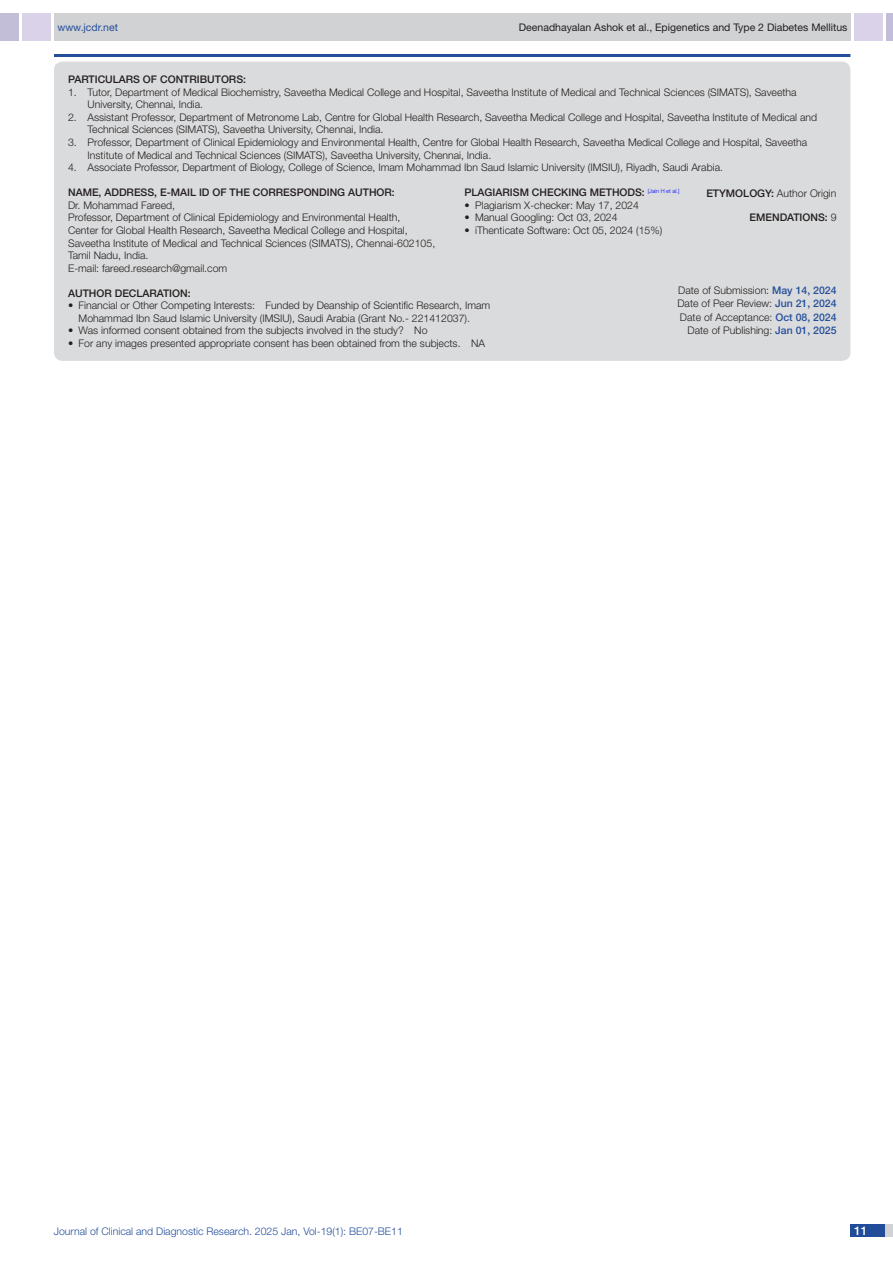
<style>
.page{position:relative;width:893px;height:1263px;background:#fff}
.page>*{position:absolute;margin:0;border:0;box-sizing:border-box;transform-origin:0 0}
.t1{font:500 12px "Helvetica Neue";color:#fff}
.Partic_Contri_Txt{font:300 10.5px/12.6px "Helvetica Neue";color:#231f20}
.Partic_Contri_Head{font:500 10.5px "Helvetica Neue";color:#231f20}
.tb_txt{font:300 10.5px "Helvetica Neue";color:#231f20}
.t2{font:300 10.5px "Helvetica Neue";color:#244e9b}
.t3{font:10.5px "Helvetica Neue";color:#231f20}
.Partic_Contri_Head-2{font:300 10.5px "Helvetica Neue";color:#231f20}
.t4{font:10.5px "Helvetica Neue";color:#244e9b}
.s1{font-weight:500}
.s2{font-weight:300}
.s3{font-weight:500;color:#244e9b}
</style>
<div class="page">
<div style="left:54px;top:13px;width:796px;height:28px;background:#d1d2d4"></div>
<div style="left:0;top:13px;width:19px;height:28px;background:#c2bed7"></div>
<div style="left:22px;top:13px;width:29px;height:28px;background:#d9d2e8"></div>
<div style="left:886px;top:13px;width:7px;height:28px;background:#c2bed7"></div>
<div style="left:854px;top:13px;width:29px;height:28px;background:#d9d2e8"></div>
<div style="left:850px;top:1224px;width:43px;height:13px;background:#d1d2d4"></div>
<div style="left:850px;top:1224px;width:35px;height:13px;background:#214c99"></div>
<hr style="left:54px;top:54px;width:796px;height:3px;background:#244e9b">
<div style="left:54px;top:62px;width:796px;height:299px;background:#dadbdc;border-radius:9px"></div>
<p class="t4" style="left:57px;top:21px;width:62px">www.jcdr.net</p>
<p class="t3" style="left:519px;top:21px;width:330px">Deenadhayalan Ashok et al., Epigenetics and Type 2 Diabetes Mellitus</p>
<p class="Partic_Contri_Head" style="left:68px;top:73px;width:45px">PARTICULAR</p>
<p class="Partic_Contri_Head" style="left:133px;top:73px;width:114px">S OF CONTRI BUTORS:</p>
<p class="Partic_Contri_Txt" style="left:88px;top:85px;width:711px;text-indent:-20px">1. Tutor, Department of Medical Biochemistry, Saveetha Medical College and Hospital, Saveetha Institute of Medical and Technical Sciences (SIMATS), Saveetha<br>University, Chennai, India.</p>
<p class="Partic_Contri_Txt" style="left:88px;top:110px;width:731px;text-indent:-20px">2. Assistant Professor, Department of Metronome Lab, Centre for Global Health Research, Saveetha Medical College and Hospital, Saveetha Institute of Medical and<br>Technical Sciences (SIMATS), Saveetha University, Chennai, India.</p>
<p class="Partic_Contri_Txt" style="left:88px;top:136px;width:721px;text-indent:-20px">3. Professor, Department of Clinical Epidemiology and Environmental Health, Centre for Global Health Research, Saveetha Medical College and Hospital, Saveetha<br>Institute of Medical and Technical Sciences (SIMATS), Saveetha University, Chennai, India.</p>
<p class="Partic_Contri_Txt" style="left:68px;top:161px;width:656px">4. Associate Professor, Department of Biology, College of Science, Imam Mohammad Ibn Saud Islamic University (IMSIU), Riyadh, Saudi Arabia.</p>
<p class="Partic_Contri_Head" style="left:465px;top:186px;width:34px">PLAGIARI</p>
<p class="Partic_Contri_Head" style="left:513px;top:186px;width:168px">SM CHECKING METHODS: <sup>[Jain</sup> <sup>H</sup> <sup>et</sup> <sup>al.]</sup></p>
<p class="tb_txt" style="left:465px;top:199px;width:176px">• Plagiarism X-checker: May 17, 2024</p>
<p class="tb_txt" style="left:465px;top:211px;width:154px">• Manual Googling: Oct 03, 2024</p>
<p class="tb_txt" style="left:465px;top:224px;width:199px">• iThenticate Software: Oct 05, 2024 (15%)</p>
<p class="Partic_Contri_Head" style="left:68px;top:186px;width:119px">NAME, ADDRESS, E-MAIL</p>
<p class="Partic_Contri_Head" style="left:199px;top:186px;width:70px">ID OF THE CORRE</p>
<p class="Partic_Contri_Head" style="left:290px;top:186px;width:88px">SPON DING AUTHOR</p>
<p class="Partic_Contri_Head" style="left:392px;top:186px;width:4px">:</p>
<p class="Partic_Contri_Txt" style="left:68px;top:198px;width:108px">Dr. Mohammad Fareed,</p>
<p class="Partic_Contri_Txt" style="left:68px;top:211px;width:369px">Professor, Department of Clinical Epidemiology and Environmental Health,<br>Center for Global Health Research, Saveetha Medical College and Hospital, Saveetha Institute of Medical and Technical Sciences (SIMATS), Chennai-602105, Tamil Nadu, India.</p>
<p class="Partic_Contri_Txt" style="left:68px;top:261px;width:161px">E-mail: fareed.research@gmail.com</p>
<p class="Partic_Contri_Head-2" style="left:706px;top:187px;width:132px"><span class="s1">ETYMOLOGY:</span> Author Origin</p>
<p class="Partic_Contri_Head" style="left:750px;top:211px;width:88px">EM ENDATIONS: <span class="s2">9</span></p>
<p class="Partic_Contri_Head" style="left:68px;top:287px;width:124px">AUTHOR DEC LARATION:</p>
<p class="Partic_Contri_Txt" style="left:79px;top:299px;width:413px;text-indent:-10px">• Financial or Other Competing Interests: Funded by Deanship of Scientific Research, Imam<br>Mohammad Ibn Saud Islamic University (IMSIU), Saudi Arabia (Grant No.- 221412037).</p>
<p class="Partic_Contri_Txt" style="left:68px;top:324px;width:361px">• Was informed consent obtained from the subjects involved in the study? No</p>
<p class="Partic_Contri_Txt" style="left:68px;top:337px;width:418px">• For any images presented appropriate consent has been obtained from the subjects. NA</p>
<p class="Partic_Contri_Txt" style="left:678px;top:284px;width:160px">Date of Submission: <span class="s3">MAY 14, 2024</span></p>
<p class="Partic_Contri_Txt" style="left:677px;top:297px;width:161px">Date of Peer Review: <span class="s3">JUN 21, 2024</span></p>
<p class="Partic_Contri_Txt" style="left:680px;top:311px;width:158px">Date of Acceptance: <span class="s3">OCT 08, 2024</span></p>
<p class="Partic_Contri_Txt" style="left:687px;top:324px;width:150px">Date of Publishing: <span class="s3">JAN 01, 2025</span></p>
<p class="t2" style="left:54px;top:1225px;width:350px">Journal of Clinical and Diagnostic Research. 2025 Jan, Vol-19(1): BE07-BE11</p>
<p class="t1" style="left:854px;top:1223px;width:15px">11</p>
</div>
